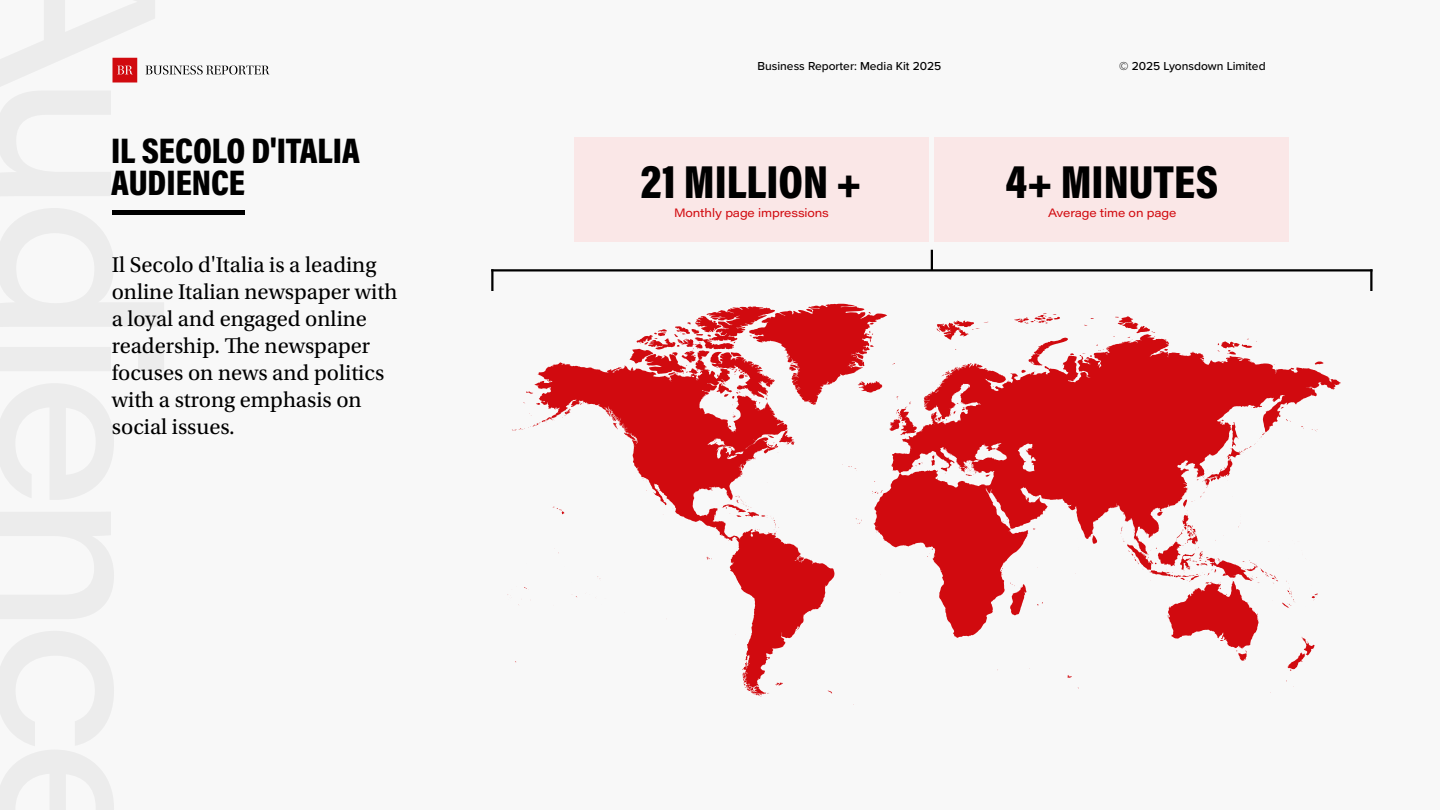
<style>
.page{position:relative;width:1440px;height:810px;background:#f8f8f8}
.page>*{position:absolute;margin:0;border:0;box-sizing:border-box;transform-origin:0 0}
.H2__48{font:46.88px "Acumin Variable Concept";color:#000}
.H2__48-2{font:36px "Acumin Variable Concept";color:#000}
.Body_Text_-_Serif__30{font:22.5px/27px "Utopia Std";color:#000}
.t1{font:500 12px "Proxima Nova";color:#000}
.Stat_Label__16{font:11.93px "Acumin Variable Concept";letter-spacing:-.01em;color:#d10a0f}
</style>
<div class="page">
<svg style="left:112px;top:58px;width:25px;height:24px"></svg>
<svg style="left:146px;top:65px;width:123px;height:10px"></svg>
<div style="left:112px;top:210px;width:133px;height:5px;background:#000"></div>
<hr style="left:931px;top:250px;width:2px;height:20px;background:#000">
<hr style="left:491px;top:269px;width:881px;height:3px;background:#000">
<hr style="left:491px;top:269px;width:3px;height:22px;background:#000">
<hr style="left:1370px;top:269px;width:2px;height:22px;background:#000">
<div style="left:574px;top:137px;width:355px;height:105px;background:#fae7e7"></div>
<div style="left:934px;top:137px;width:355px;height:105px;background:#fae7e7"></div>
<svg style="left:512px;top:304px;width:829px;height:401px"></svg>
<p class="H2__48-2" style="left:111px;top:126px;width:250px">IL SECOLO D'ITALIA</p>
<p class="H2__48-2" style="left:111px;top:158px;width:135px">AUDIENCE</p>
<p class="Body_Text_-_Serif__30" style="left:112px;top:252px;width:287px">Il Secolo d'Italia is a leading online Italian newspaper with a loyal and engaged online readership. The newspaper focuses on news and politics with a strong emphasis on social issues.</p>
<p class="t1" style="left:758px;top:57px;width:185px">Business Reporter: Media Kit 2025</p>
<p class="t1" style="left:1119px;top:57px;width:148px">© 2025 Lyonsdown Limited</p>
<p class="H2__48" style="left:641px;top:149px;width:223px">21 MILLION +</p>
<p class="Stat_Label__16" style="left:674px;top:205px;width:156px">Monthly page impressions</p>
<p class="H2__48" style="left:1005px;top:149px;width:214px">4+ MINUTES</p>
<p class="Stat_Label__16" style="left:1048px;top:205px;width:130px">Average time on page</p>
</div>
